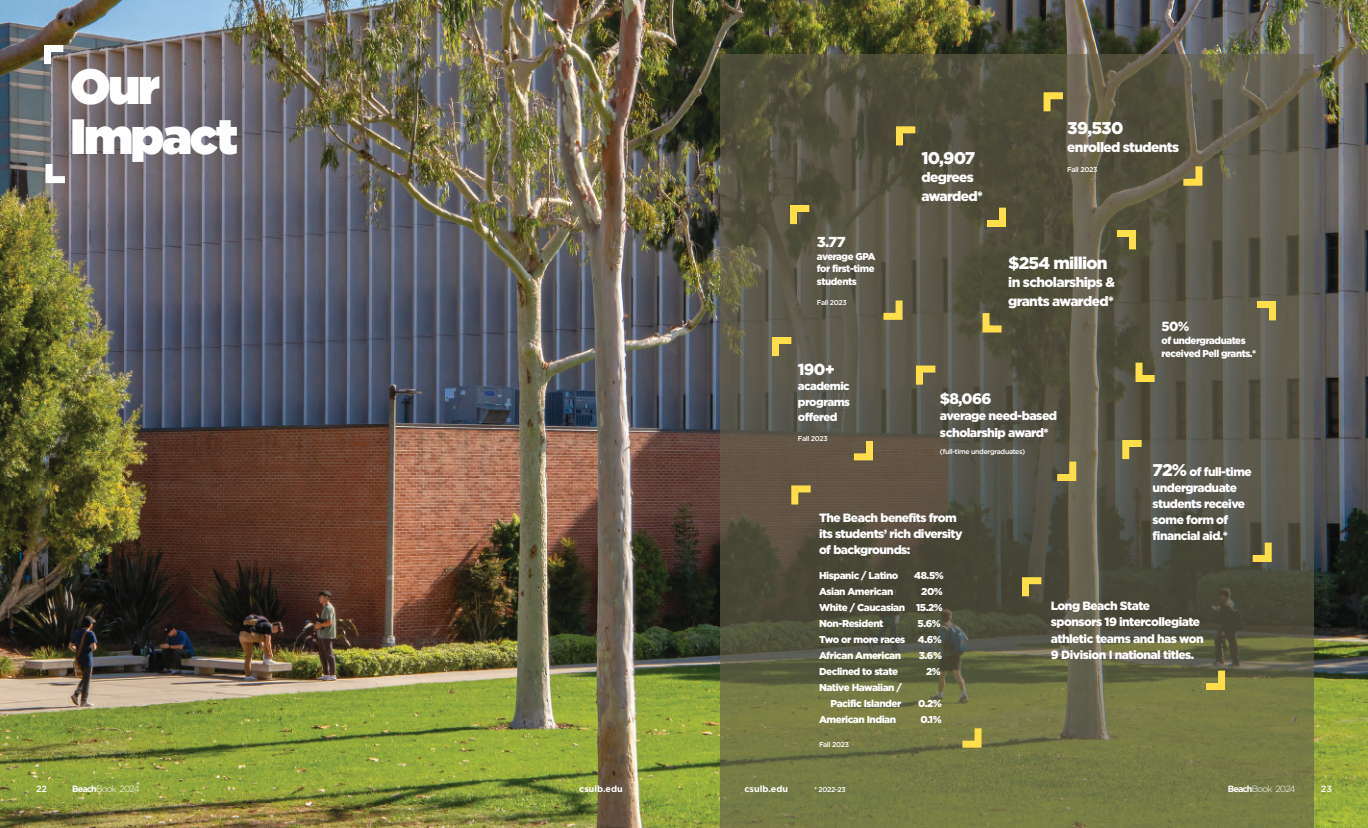
<style>
.page{position:relative;width:1368px;height:828px;background:#fff}
.page>*{position:absolute;margin:0;border:0;box-sizing:border-box;transform-origin:0 0}
.t1{font:900 49.5px/49.5px "Gotham HTF";letter-spacing:-.045em;color:#fff}
.t2{font:900 17px "Gotham HTF";letter-spacing:-.045em;color:#fff}
.t3{font:900 16px "Gotham HTF";color:#fff}
.t4{font:900 15.2px "Gotham HTF";color:#fff}
.t5{font:900 14.5px "Gotham HTF";color:#fff}
.t6{font:900 13.7px/18.2px "Gotham HTF";letter-spacing:-.045em;color:#fff}
.t7{font:900 13.3px "Gotham HTF";color:#fff}
.t8{font:900 12.3px/16.3px "Gotham HTF";letter-spacing:-.045em;color:#fff}
.t9{font:900 12px/16.2px "Gotham HTF";letter-spacing:-.045em;color:#fff}
.t10{font:900 11.3px/15.4px "Gotham HTF";letter-spacing:-.045em;color:#fff;text-align:justify}
.t11{font:900 10px/12.7px "Gotham HTF";letter-spacing:-.045em;color:#fff;text-align:right}
.t12{font:300 9px "Gotham HTF";letter-spacing:-.09em;color:#fff}
.t13{font:700 9px "Gotham HTF";color:#fff}
.t14{font:500 9px "Gotham HTF";color:#fff}
.t15{font:500 7px "Gotham HTF";letter-spacing:-.045em;color:#fff}
.s1{font-size:17px}
.s2{font-weight:700}
</style>
<div class="page">
<img style="left:0;top:0;width:1368px;height:828px">
<svg style="left:720px;top:54px;width:594px;height:774px;background:#5c5b44"></svg>
<svg style="left:1119px;top:436px;width:30px;height:30px"></svg>
<svg style="left:1246px;top:536px;width:29px;height:30px"></svg>
<svg style="left:1132px;top:356px;width:30px;height:30px"></svg>
<svg style="left:1250px;top:297px;width:30px;height:30px"></svg>
<svg style="left:892px;top:123px;width:30px;height:29px"></svg>
<svg style="left:912px;top:362px;width:30px;height:30px"></svg>
<svg style="left:786px;top:202px;width:30px;height:29px"></svg>
<svg style="left:979px;top:306px;width:30px;height:30px"></svg>
<svg style="left:1050px;top:455px;width:30px;height:30px"></svg>
<svg style="left:876px;top:293px;width:30px;height:30px"></svg>
<svg style="left:1110px;top:226px;width:30px;height:30px"></svg>
<svg style="left:1018px;top:574px;width:30px;height:29px"></svg>
<svg style="left:1176px;top:159px;width:30px;height:30px"></svg>
<svg style="left:1040px;top:89px;width:30px;height:29px"></svg>
<svg style="left:768px;top:334px;width:30px;height:29px"></svg>
<svg style="left:955px;top:721px;width:30px;height:30px"></svg>
<svg style="left:788px;top:482px;width:30px;height:30px"></svg>
<svg style="left:1199px;top:664px;width:30px;height:30px"></svg>
<svg style="left:40px;top:42px;width:30px;height:29px"></svg>
<svg style="left:42px;top:157px;width:30px;height:30px"></svg>
<svg style="left:980px;top:201px;width:30px;height:30px"></svg>
<svg style="left:847px;top:434px;width:29px;height:30px"></svg>
<h2 class="t1" style="left:71px;top:61px;width:169px">Our<br>Impact</h2>
<p class="t5" style="left:817px;top:233px;width:30px">3.77</p>
<p class="t11" style="left:817px;top:249px;width:60px;text-align:justify">average GPA for first-time students</p>
<p class="t15" style="left:817px;top:298px;width:32px">Fall 2023</p>
<p class="t3" style="left:798px;top:360px;width:39px">190+</p>
<p class="t10" style="left:798px;top:378px;width:54px">academic programs offered</p>
<p class="t15" style="left:798px;top:435px;width:32px">Fall 2023</p>
<p class="t2" style="left:922px;top:148px;width:55px">10,907</p>
<p class="t6" style="left:922px;top:168px;width:63px">degrees awarded*</p>
<p class="t2" style="left:1067px;top:118px;width:58px">39,530</p>
<p class="t6" style="left:1067px;top:138px;width:113px">enrolled students</p>
<p class="t15" style="left:1067px;top:166px;width:32px">Fall 2023</p>
<p class="t2" style="left:1008px;top:253px;width:101px">$254 million</p>
<p class="t6" style="left:1008px;top:273px;width:108px">in scholarships &amp; grants awarded*</p>
<p class="t7" style="left:1162px;top:319px;width:29px">50%</p>
<p class="t11" style="left:1162px;top:334px;width:96px;text-align:left">of undergraduates received Pell grants.*</p>
<p class="t4" style="left:940px;top:390px;width:53px">$8,066</p>
<p class="t8" style="left:940px;top:407px;width:119px">average need-based scholarship award*</p>
<p class="t15" style="left:940px;top:448px;width:87px">(full-time undergraduates)</p>
<p class="t9" style="left:819px;top:509px;width:145px">The Beach benefits from its students’ rich diversity of backgrounds:</p>
<p class="t11" style="left:819px;top:569px;width:81px">Hispanic / Latino</p>
<p class="t11" style="left:914px;top:569px;width:31px">48.5%</p>
<p class="t11" style="left:819px;top:585px;width:76px">Asian American</p>
<p class="t11" style="left:921px;top:585px;width:23px">20%</p>
<p class="t11" style="left:819px;top:601px;width:125px">White / Caucasian 15.2%</p>
<p class="t11" style="left:819px;top:617px;width:66px">Non-Resident</p>
<p class="t11" style="left:918px;top:617px;width:25px">5.6%</p>
<p class="t11" style="left:819px;top:633px;width:88px">Two or more races</p>
<p class="t11" style="left:918px;top:633px;width:25px">4.6%</p>
<p class="t11" style="left:819px;top:649px;width:84px">African American</p>
<p class="t11" style="left:919px;top:649px;width:25px">3.6%</p>
<p class="t11" style="left:819px;top:665px;width:81px">Declined to state</p>
<p class="t11" style="left:926px;top:665px;width:16px">2%</p>
<p class="t11" style="left:819px;top:679px;width:84px;line-height:16px">Native Hawaiian /<br>Pacific Islander</p>
<p class="t11" style="left:918px;top:697px;width:25px">0.2%</p>
<p class="t11" style="left:819px;top:713px;width:79px">American Indian</p>
<p class="t11" style="left:920px;top:713px;width:23px">0.1%</p>
<p class="t15" style="left:819px;top:741px;width:32px">Fall 2023</p>
<p class="t9" style="left:1153px;top:463px;width:101px"><span class="s1">72%</span> of full-time undergraduate students receive some form of financial aid.*</p>
<p class="t9" style="left:1051px;top:597px;width:154px">Long Beach State sponsors 19 intercollegiate athletic teams and has won<br>9 Division I national titles.</p>
<p class="t14" style="left:36px;top:784px;width:13px">22</p>
<p class="t12" style="left:72px;top:784px;width:69px"><span class="s2">Beach</span>Book 2024</p>
<p class="t13" style="left:579px;top:784px;width:45px">csulb.edu</p>
<p class="t13" style="left:744px;top:784px;width:45px">csulb.edu</p>
<p class="t15" style="left:814px;top:785px;width:33px">* 2022-23</p>
<p class="t12" style="left:1228px;top:784px;width:69px"><span class="s2">Beach</span>Book 2024</p>
<p class="t14" style="left:1321px;top:784px;width:13px">23</p>
</div>
